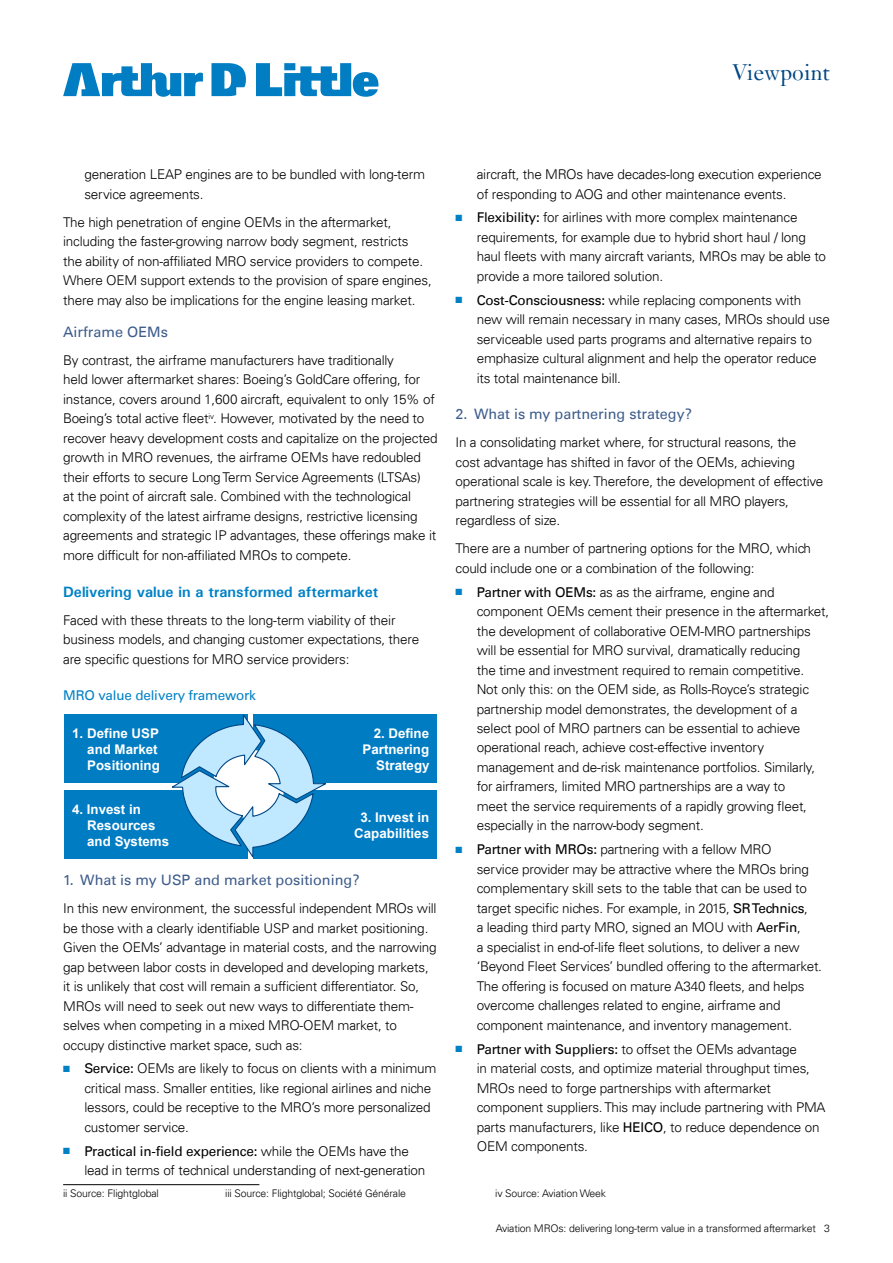
<style>
.page{position:relative;width:893px;height:1263px;background:#fff}
.page>*{position:absolute;margin:0;border:0;box-sizing:border-box;transform-origin:0 0}
.t1{font:24px "Janson";letter-spacing:-.005em;color:#004785}
.t2{font:700 15px "Univers";color:#0081c6}
.t3{font:14.4px "Univers LT";color:#3e5c8c}
.t4{font:300 13.5px/19.5px "Univers LT";letter-spacing:-.015em;color:#000}
.t5{font:13.5px "Univers LT";letter-spacing:-.015em;color:#0081c6}
.t6{font:700 13.35px/16px "Arial";color:#fff}
.t7{font:300 10.5px "Univers LT";letter-spacing:-.015em;color:#000}
.s1{color:#0081c6}
.s2{font-weight:400}
</style>
<div class="page">
<svg style="left:63px;top:63px;width:315px;height:34px"></svg>
<svg style="left:64px;top:714px;width:373px;height:77px"></svg>
<div style="left:64px;top:715px;width:184px;height:68px;background:#007cc3"></div>
<div style="left:254px;top:715px;width:183px;height:68px;background:#007cc3"></div>
<div style="left:64px;top:791px;width:184px;height:68px;background:#007cc3"></div>
<div style="left:254px;top:791px;width:183px;height:68px;background:#007cc3"></div>
<svg style="left:168px;top:714px;width:162px;height:145px"></svg>
<hr style="left:63px;top:1184px;width:196px;height:1px;background:#000">
<h1 class="t1" style="left:732px;top:58px;width:100px">Viewpoint</h1>
<p class="t4" style="left:84px;top:165px;width:342px">generation LEAP engines are to be bundled with long-term service agreements.</p>
<p class="t4" style="left:63px;top:212px;width:370px">The high penetration of engine OEMs in the aftermarket, including the faster-growing narrow body segment, restricts<br>the ability of non-affiliated MRO service providers to compete.<br>Where OEM support extends to the provision of spare engines, there may also be implications for the engine leasing market.</p>
<p class="t3" style="left:63px;top:323px;width:106px">Airframe OEMs</p>
<p class="t4" style="left:63px;top:350px;width:376px">By contrast, the airframe manufacturers have traditionally<br>held lower aftermarket shares: Boeing’s GoldCare offering, for instance, covers around 1,600 aircraft, equivalent to only 15% of Boeing’s total active fleet<sup>iv</sup>. However, motivated by the need to recover heavy development costs and capitalize on the projected growth in MRO revenues, the airframe OEMs have redoubled their efforts to secure Long Term Service Agreements (LTSAs)<br>at the point of aircraft sale. Combined with the technological complexity of the latest airframe designs, restrictive licensing agreements and strategic IP advantages, these offerings make it more difficult for non-affiliated MROs to compete.</p>
<p class="t2" style="left:63px;top:582px;width:317px">Delivering value in a transformed aftermarket</p>
<p class="t4" style="left:63px;top:610px;width:358px">Faced with these threats to the long-term viability of their business models, and changing customer expectations, there are specific questions for MRO service providers:</p>
<p class="t5" style="left:63px;top:687px;width:194px">MRO value delivery framework</p>
<p class="t6" style="left:87px;top:726px;width:74px;text-indent:-15px">1. Define USP and Market<br>Positioning</p>
<p class="t6" style="left:362px;top:726px;width:69px;text-align:right">2. Define<br>Partnering<br>Strategy</p>
<p class="t6" style="left:87px;top:801px;width:84px;text-indent:-15px">4. Invest in<br>Resources and Systems</p>
<p class="t6" style="left:354px;top:809px;width:76px;text-align:center">3. Invest in<br>Capabilities</p>
<p class="t3" style="left:63px;top:871px;width:298px">1. What is my USP and market positioning?</p>
<p class="t4" style="left:63px;top:898px;width:375px">In this new environment, the successful independent MROs will be those with a clearly identifiable USP and market positioning.<br>Given the OEMs’ advantage in material costs, and the narrowing gap between labor costs in developed and developing markets, it is unlikely that cost will remain a sufficient differentiator. So, MROs will need to seek out new ways to differentiate them&shy;selves when competing in a mixed MRO-OEM market, to occupy distinctive market space, such as:</p>
<p class="t4" style="left:84px;top:1059px;width:354px;text-indent:-21px"><span class="s1">■</span> <span class="s2">Service:</span> OEMs are likely to focus on clients with a minimum critical mass. Smaller entities, like regional airlines and niche lessors, could be receptive to the MRO’s more personalized customer service.</p>
<p class="t4" style="left:84px;top:1141px;width:342px;text-indent:-21px"><span class="s1">■</span> <span class="s2">Practical in-field experience:</span> while the OEMs have the lead in terms of technical understanding of next-generation</p>
<p class="t4" style="left:477px;top:165px;width:346px">aircraft, the MROs have decades-long execution experience of responding to AOG and other maintenance events.</p>
<p class="t4" style="left:477px;top:208px;width:351px;text-indent:-21px"><span class="s1">■</span> <span class="s2">Flexibility:</span> for airlines with more complex maintenance requirements, for example due to hybrid short haul / long haul fleets with many aircraft variants, MROs may be able to provide a more tailored solution.</p>
<p class="t4" style="left:477px;top:290px;width:355px;text-indent:-21px"><span class="s1">■</span> <span class="s2">Cost-Consciousness:</span> while replacing components with new will remain necessary in many cases, MROs should use serviceable used parts programs and alternative repairs to emphasize cultural alignment and help the operator reduce its total maintenance bill.</p>
<p class="t3" style="left:455px;top:406px;width:238px">2. What is my partnering strategy?</p>
<p class="t4" style="left:455px;top:433px;width:369px">In a consolidating market where, for structural reasons, the cost advantage has shifted in favor of the OEMs, achieving operational scale is key. Therefore, the development of effective partnering strategies will be essential for all MRO players, regardless of size.</p>
<p class="t4" style="left:455px;top:539px;width:357px">There are a number of partnering options for the MRO, which could include one or a combination of the following:</p>
<p class="t4" style="left:477px;top:582px;width:354px;text-indent:-21px"><span class="s1">■</span> <span class="s2">Partner with OEMs:</span> as as the airframe, engine and component OEMs cement their presence in the aftermarket, the development of collaborative OEM-MRO partnerships will be essential for MRO survival, dramatically reducing<br>the time and investment required to remain competitive.<br>Not only this: on the OEM side, as Rolls-Royce’s strategic partnership model demonstrates, the development of a select pool of MRO partners can be essential to achieve operational reach, achieve cost-effective inventory management and de-risk maintenance portfolios. Similarly, for airframers, limited MRO partnerships are a way to<br>meet the service requirements of a rapidly growing fleet, especially in the narrow-body segment.</p>
<p class="t4" style="left:477px;top:840px;width:347px;text-indent:-21px"><span class="s1">■</span> <span class="s2">Partner with MROs:</span> partnering with a fellow MRO<br>service provider may be attractive where the MROs bring complementary skill sets to the table that can be used to target specific niches. For example, in 2015, <span class="s2">SR Technics</span>,<br>a leading third party MRO, signed an MOU with <span class="s2">AerFin</span>,<br>a specialist in end-of-life fleet solutions, to deliver a new ‘Beyond Fleet Services’ bundled offering to the aftermarket.<br>The offering is focused on mature A340 fleets, and helps overcome challenges related to engine, airframe and component maintenance, and inventory management.</p>
<p class="t4" style="left:477px;top:1039px;width:350px;text-indent:-21px"><span class="s1">■</span> <span class="s2">Partner with Suppliers:</span> to offset the OEMs advantage<br>in material costs, and optimize material throughput times, MROs need to forge partnerships with aftermarket component suppliers. This may include partnering with PMA parts manufacturers, like <span class="s2">HEICO</span>, to reduce dependence on OEM components.</p>
<p class="t7" style="left:63px;top:1187px;width:97px">ii Source: Flightglobal</p>
<p class="t7" style="left:225px;top:1187px;width:182px">iii Source: Flightglobal; Société Générale</p>
<p class="t7" style="left:495px;top:1187px;width:113px">iv Source: Aviation Week</p>
<p class="t7" style="left:496px;top:1222px;width:336px">Aviation MROs: delivering long-term value in a transformed aftermarket 3</p>
</div>
